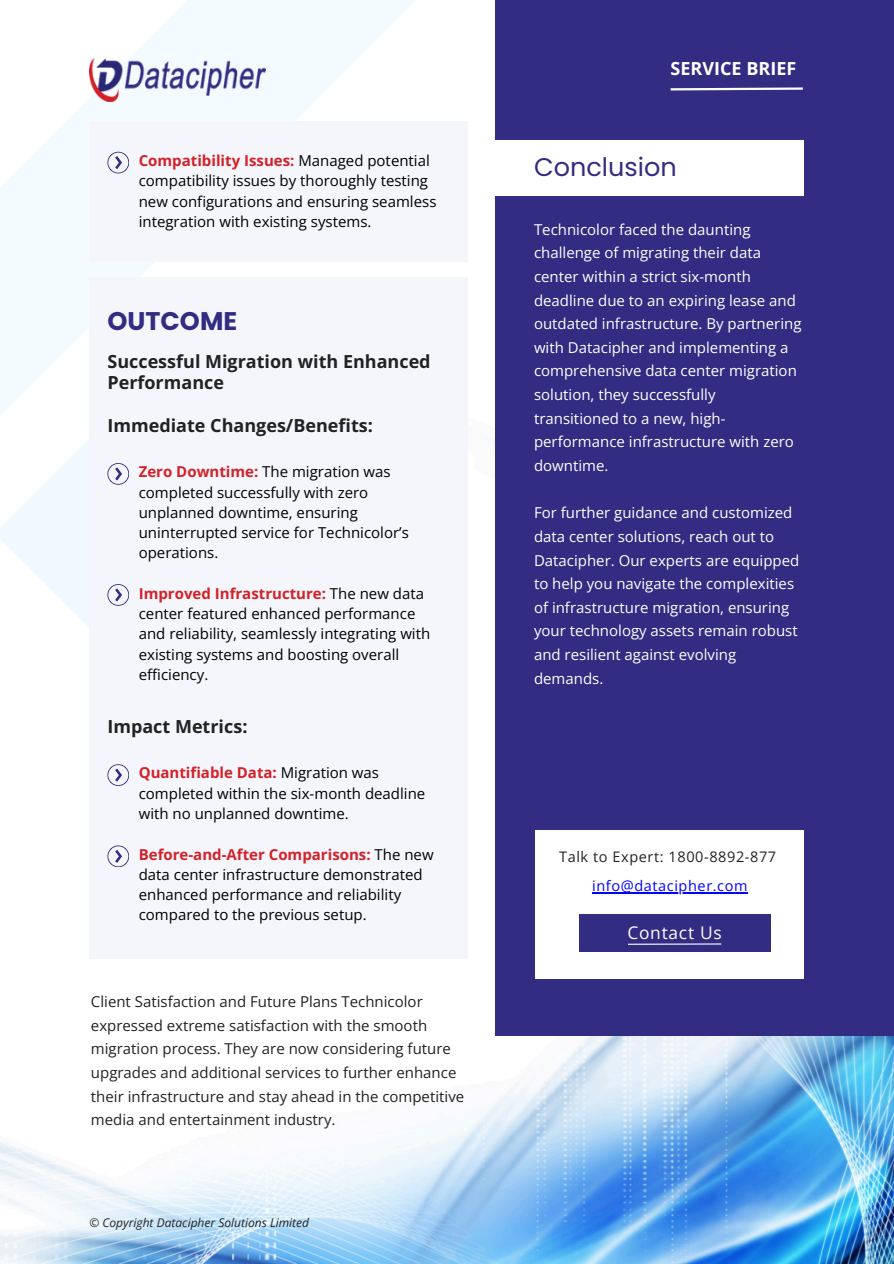
<style>
.page{position:relative;width:894px;height:1264px;background:#fff}
.page>*{position:absolute;margin:0;border:0;box-sizing:border-box;transform-origin:0 0}
.t1{font:25.5px "Poppins";color:#322c82}
.t2{font:700 25.5px "Poppins";color:#322c82}
.t3{font:700 18px/21.3px "Open Sans";color:#222}
.t4{font:700 18px "Open Sans";color:#fff}
.t5{font:17.4px "Open Sans";letter-spacing:.04em;color:#fff}
.t6{font:15px/20.2px "Open Sans";color:#000}
.t7{font:15px/23.7px "Open Sans";color:#fff}
.t8{font:15px/23.7px "Open Sans";color:#222}
.t9{font:14.55px "Open Sans";letter-spacing:.04em;color:#222}
.t10{font:14.55px "Open Sans";letter-spacing:.04em;color:#00f}
.t11{font:italic 12px "Open Sans";color:#222}
.s1{font-weight:700;color:#d32127}
</style>
<div class="page">
<img style="left:0;top:121px;width:893px;height:1142px">
<svg style="left:0;top:0;width:428px;height:333px;fill:#f4fbfe"></svg>
<svg style="left:0;top:333px;width:89px;height:85px"></svg>
<svg style="left:0;top:418px;width:89px;height:231px"></svg>
<div style="left:89px;top:277px;width:378px;height:681px;background:#f4f6fc"></div>
<div style="left:89px;top:121px;width:378px;height:140px;background:#f4f6fc"></div>
<svg style="left:107px;top:152px;width:22px;height:21px"></svg>
<img style="left:89px;top:58px;width:176px;height:43px">
<div style="left:495px;top:0;width:398px;height:1035px;background:#322c82"></div>
<svg style="left:670px;top:87px;width:133px;height:4px"></svg>
<svg style="left:107px;top:764px;width:22px;height:21px"></svg>
<svg style="left:107px;top:845px;width:22px;height:21px"></svg>
<div style="left:481px;top:140px;width:323px;height:56px;background:#fff"></div>
<div style="left:535px;top:830px;width:269px;height:149px;background:#fff"></div>
<div style="left:578px;top:914px;width:192px;height:38px;background:#322c82"></div>
<hr style="left:627px;top:943px;width:94px;height:1px;background:#fff">
<hr style="left:592px;top:892px;width:155px;height:1px;background:#00f">
<svg style="left:107px;top:463px;width:22px;height:21px"></svg>
<svg style="left:107px;top:584px;width:22px;height:22px"></svg>
<p class="t6" style="left:139px;top:150px;width:299px"><span class="s1">Compatibility Issues:</span> Managed potential compatibility issues by thoroughly testing new configurations and ensuring seamless integration with existing systems.</p>
<p class="t2" style="left:107px;top:303px;width:131px">OUTCOME</p>
<h6 class="t3" style="left:107px;top:350px;width:325px">Successful Migration with Enhanced<br>Performance</h6>
<h3 class="t3" style="left:107px;top:414px;width:267px">Immediate Changes/Benefits:</h3>
<p class="t6" style="left:139px;top:461px;width:271px"><span class="s1">Zero Downtime:</span> The migration was completed successfully with zero unplanned downtime, ensuring uninterrupted service for Technicolor’s operations.</p>
<h6 class="t6" style="left:139px;top:583px;width:293px"><span class="s1">Improved Infrastructure:</span> The new data center featured enhanced performance and reliability, seamlessly integrating with existing systems and boosting overall efficiency.</h6>
<h4 class="t3" style="left:107px;top:715px;width:141px">Impact Metrics:</h4>
<p class="t6" style="left:139px;top:762px;width:288px"><span class="s1">Quantifiable Data:</span> Migration was completed within the six-month deadline with no unplanned downtime.</p>
<h1 class="t6" style="left:139px;top:843px;width:296px"><span class="s1">Before-and-After Comparisons:</span> The new data center infrastructure demonstrated enhanced performance and reliability compared to the previous setup.</h1>
<h6 class="t8" style="left:91px;top:989px;width:374px">Client Satisfaction and Future Plans Technicolor expressed extreme satisfaction with the smooth migration process. They are now considering future upgrades and additional services to further enhance their infrastructure and stay ahead in the competitive media and entertainment industry.</h6>
<p class="t11" style="left:89px;top:1214px;width:221px">© Copyright Datacipher Solutions Limited</p>
<p class="t4" style="left:670px;top:56px;width:127px">SERVICE BRIEF</p>
<h4 class="t1" style="left:534px;top:149px;width:144px">Conclusion</h4>
<p class="t7" style="left:534px;top:217px;width:269px">Technicolor faced the daunting challenge of migrating their data center within a strict six-month deadline due to an expiring lease and outdated infrastructure. By partnering with Datacipher and implementing a comprehensive data center migration solution, they successfully transitioned to a new, high&shy;performance infrastructure with zero downtime.</p>
<p class="t7" style="left:534px;top:500px;width:267px">For further guidance and customized data center solutions, reach out to Datacipher. Our experts are equipped to help you navigate the complexities of infrastructure migration, ensuring your technology assets remain robust and resilient against evolving demands.</p>
<h6 class="t9" style="left:559px;top:846px;width:218px">Talk to Expert: 1800-8892-877</h6>
<h4 class="t10" style="left:592px;top:875px;width:157px">info@datacipher.com</h4>
<p class="t5" style="left:627px;top:920px;width:96px">Contact Us</p>
</div>
